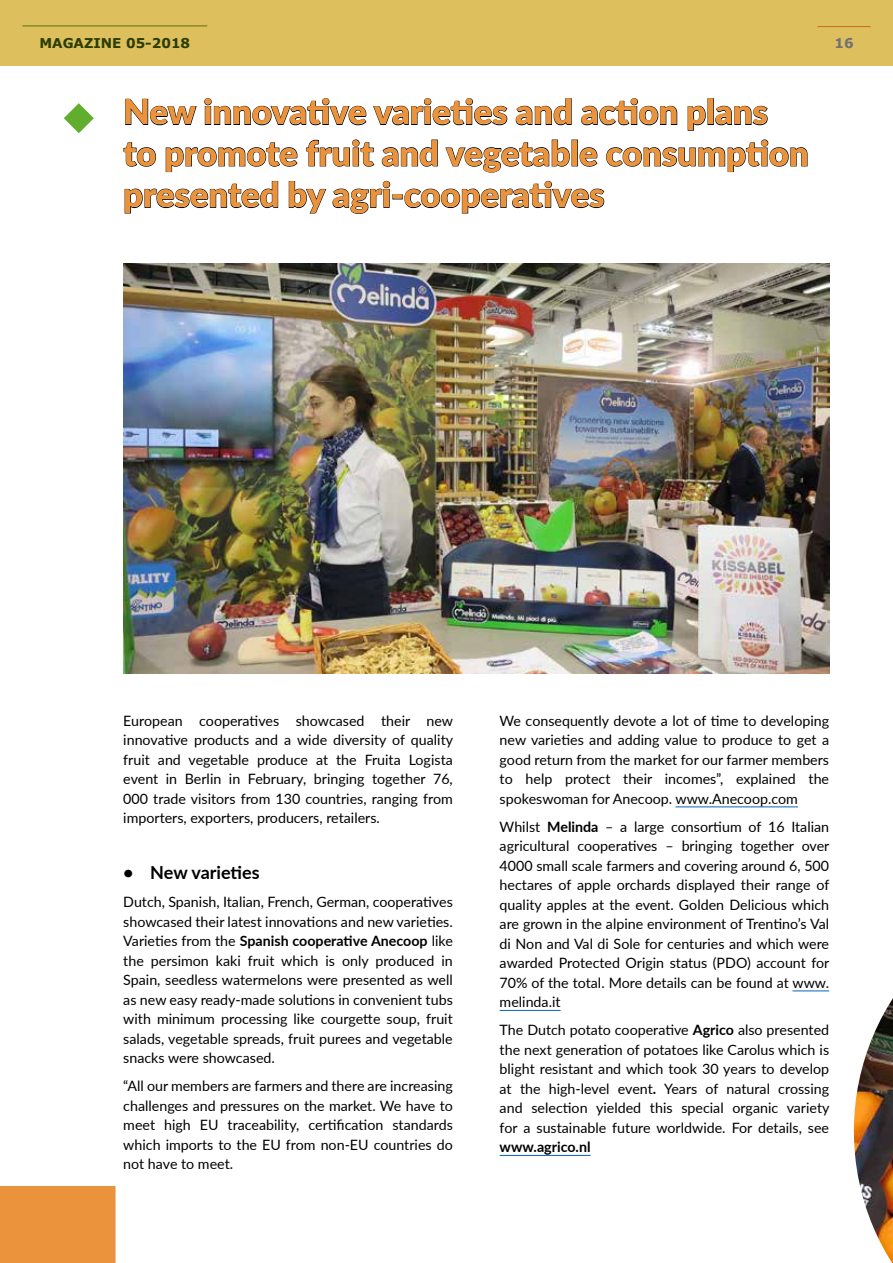
<style>
.page{position:relative;width:893px;height:1263px;background:#fff}
.page>*{position:absolute;margin:0;border:0;box-sizing:border-box;transform-origin:0 0}
.t1{font:900 34.5px/41.4px "Lato";color:#ea933c}
.t2{font:700 18px "Lato";color:#000}
.t3{font:14.25px/19.5px "Lato";color:#000;text-align:justify}
.t4{font:700 14.25px "Lato";color:#000}
.t5{font:700 13.5px "Verdana";color:#2c3d00}
.t6{font:700 13.5px "Verdana";color:#717073}
.s1{font-weight:700}
</style>
<div class="page">
<div style="left:0;top:0;width:893px;height:66px;background:#ddbf5d"></div>
<hr style="left:22px;top:26px;width:185px;height:1px;background:#5e6f15">
<hr style="left:817px;top:26px;width:54px;height:1px;background:#ca6c18">
<hr style="left:675px;top:806px;width:123px;height:1px;background:#0563c1">
<hr style="left:792px;top:990px;width:37px;height:1px;background:#0563c1">
<hr style="left:500px;top:1010px;width:61px;height:1px;background:#0563c1">
<hr style="left:500px;top:1155px;width:91px;height:1px;background:#0563c1">
<svg style="left:64px;top:103px;width:30px;height:30px"></svg>
<svg style="left:125px;top:99px;width:71px;height:26px"></svg>
<svg style="left:204px;top:98px;width:162px;height:27px"></svg>
<svg style="left:373px;top:98px;width:134px;height:27px"></svg>
<svg style="left:516px;top:98px;width:55px;height:27px"></svg>
<svg style="left:581px;top:98px;width:96px;height:27px"></svg>
<svg style="left:688px;top:106px;width:17px;height:24px"></svg>
<svg style="left:715px;top:106px;width:52px;height:19px"></svg>
<svg style="left:123px;top:143px;width:33px;height:23px"></svg>
<svg style="left:166px;top:143px;width:131px;height:29px"></svg>
<svg style="left:306px;top:140px;width:68px;height:26px"></svg>
<svg style="left:382px;top:140px;width:56px;height:26px"></svg>
<svg style="left:446px;top:140px;width:124px;height:32px"></svg>
<svg style="left:580px;top:147px;width:17px;height:19px"></svg>
<svg style="left:606px;top:140px;width:201px;height:32px"></svg>
<svg style="left:125px;top:181px;width:153px;height:32px"></svg>
<svg style="left:289px;top:181px;width:37px;height:32px"></svg>
<svg style="left:333px;top:181px;width:57px;height:33px"></svg>
<div style="left:393px;top:194px;width:9px;height:5px;border:1px solid #000"></div>
<svg style="left:405px;top:181px;width:199px;height:32px"></svg>
<div style="left:0;top:1187px;width:115px;height:76px;background:#ea933c"></div>
<div style="left:0;top:1186px;width:116px;height:77px;border:2px solid #ea933c"></div>
<img style="left:123px;top:263px;width:706px;height:411px">
<img style="left:853px;top:998px;width:40px;height:265px">
<p class="t5" style="left:39px;top:34px;width:152px">MAGAZINE 05-2018</p>
<p class="t6" style="left:834px;top:35px;width:21px">16</p>
<h1 class="t1" style="left:123px;top:90px;width:687px">New innovative varieties and action plans to promote fruit and vegetable consumption presented by agri-cooperatives</h1>
<p class="t3" style="left:123px;top:710px;width:331px">European cooperatives showcased their new innovative products and a wide diversity of quality fruit and vegetable produce at the Fruita Logista event in Berlin in February, bringing together 76, 000 trade visitors from 130 countries, ranging from importers, exporters, producers, retailers.</p>
<p class="t2" style="left:123px;top:859px;width:138px">• New varieties</p>
<p class="t3" style="left:123px;top:891px;width:331px">Dutch, Spanish, Italian, French, German, cooperatives showcased their latest innovations and new varieties.<br>Varieties from the <span class="s1">Spanish cooperative Anecoop</span> like the persimon kaki fruit which is only produced in Spain, seedless watermelons were presented as well as new easy ready-made solutions in convenient tubs with minimum processing like courgette soup, fruit salads, vegetable spreads, fruit purees and vegetable snacks were showcased.</p>
<p class="t3" style="left:123px;top:1075px;width:331px">“All our members are farmers and there are increasing challenges and pressures on the market. We have to meet high EU traceability, certification standards which imports to the EU from non-EU countries do not have to meet.</p>
<p class="t3" style="left:500px;top:710px;width:331px">We consequently devote a lot of time to developing new varieties and adding value to produce to get a good return from the market for our farmer members to help protect their incomes”, explained the spokeswoman for Anecoop. www.Anecoop.com</p>
<p class="t3" style="left:500px;top:816px;width:331px">Whilst <span class="s1">Melinda</span> – a large consortium of 16 Italian agricultural cooperatives – bringing together over 4000 small scale farmers and covering around 6, 500 hectares of apple orchards displayed their range of quality apples at the event. Golden Delicious which are grown in the alpine environment of Trentino’s Val di Non and Val di Sole for centuries and which were awarded Protected Origin status (PDO) account for 70% of the total. More details can be found at www. melinda.it</p>
<p class="t3" style="left:500px;top:1019px;width:331px">The Dutch potato cooperative <span class="s1">Agrico</span> also presented the next generation of potatoes like Carolus which is blight resistant and which took 30 years to develop at the high-level event<span class="s1">.</span> Years of natural crossing and selection yielded this special organic variety for a sustainable future worldwide. For details, see</p>
<p class="t4" style="left:500px;top:1136px;width:92px">www.agrico.nl</p>
</div>
